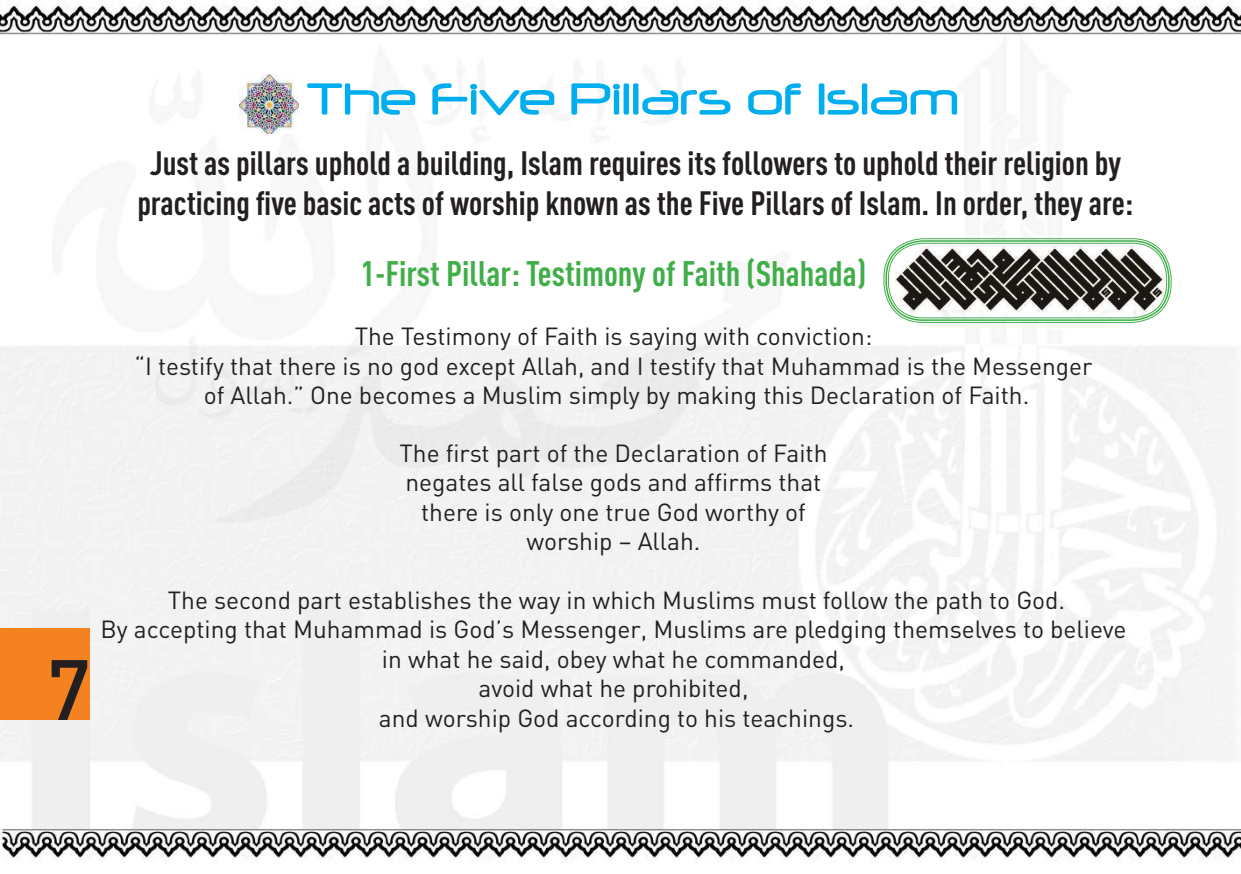
<style>
.page{position:relative;width:1241px;height:874px;background:#fff}
.page>*{position:absolute;margin:0;border:0;box-sizing:border-box;transform-origin:0 0}
.t1{font:500 84px "DIN";color:#231f20}
.t2{font:52.5px "Neuropol";color:#00aeef}
.t3{font:700 35px "DIN Cond";color:#40ae49}
.t4{font:700 33.25px/39.9px "DIN Cond";color:#231f20;text-align:center}
.t5{font:24.5px/29.4px "DIN";color:#231f20;text-align:center}
</style>
<div class="page">
<img style="left:0;top:0;width:1240px;height:863px">
<div style="left:0;top:628px;width:89px;height:91px;background:#f58220"></div>
<img style="left:239px;top:74px;width:60px;height:60px">
<img style="left:886px;top:241px;width:282px;height:79px">
<div style="left:883px;top:238px;width:288px;height:84px;border:1px solid #40ae49;border-radius:39px"></div>
<div style="left:885px;top:240px;width:284px;height:81px;border:2px solid #40ae49;border-radius:37px"></div>
<div style="left:887px;top:243px;width:279px;height:75px;border:1px solid #40ae49;border-radius:35px"></div>
<h1 class="t1" style="left:46px;top:635px;width:46px">7</h1>
<h2 class="t2" style="left:307px;top:71px;width:653px">The Five Pillars of Islam</h2>
<h3 class="t4" style="left:137px;top:142px;width:997px">Just as pillars uphold a building, Islam requires its followers to uphold their religion by practicing five basic acts of worship known as the Five Pillars of Islam. In order, they are:</h3>
<h3 class="t3" style="left:361px;top:252px;width:506px">1-First Pillar: Testimony of Faith (Shahada)</h3>
<p class="t5" style="left:134px;top:321px;width:959px">The Testimony of Faith is saying with conviction:<br>“I testify that there is no god except Allah, and I testify that Muhammad is the Messenger of Allah.” One becomes a Muslim simply by making this Declaration of Faith.</p>
<p class="t5" style="left:399px;top:437px;width:429px">The first part of the Declaration of Faith negates all false gods and affirms that there is only one true God worthy of worship – Allah.</p>
<p class="t5" style="left:100px;top:584px;width:1027px">The second part establishes the way in which Muslims must follow the path to God.<br>By accepting that Muhammad is God’s Messenger, Muslims are pledging themselves to believe in what he said, obey what he commanded,<br>avoid what he prohibited,<br>and worship God according to his teachings.</p>
</div>
